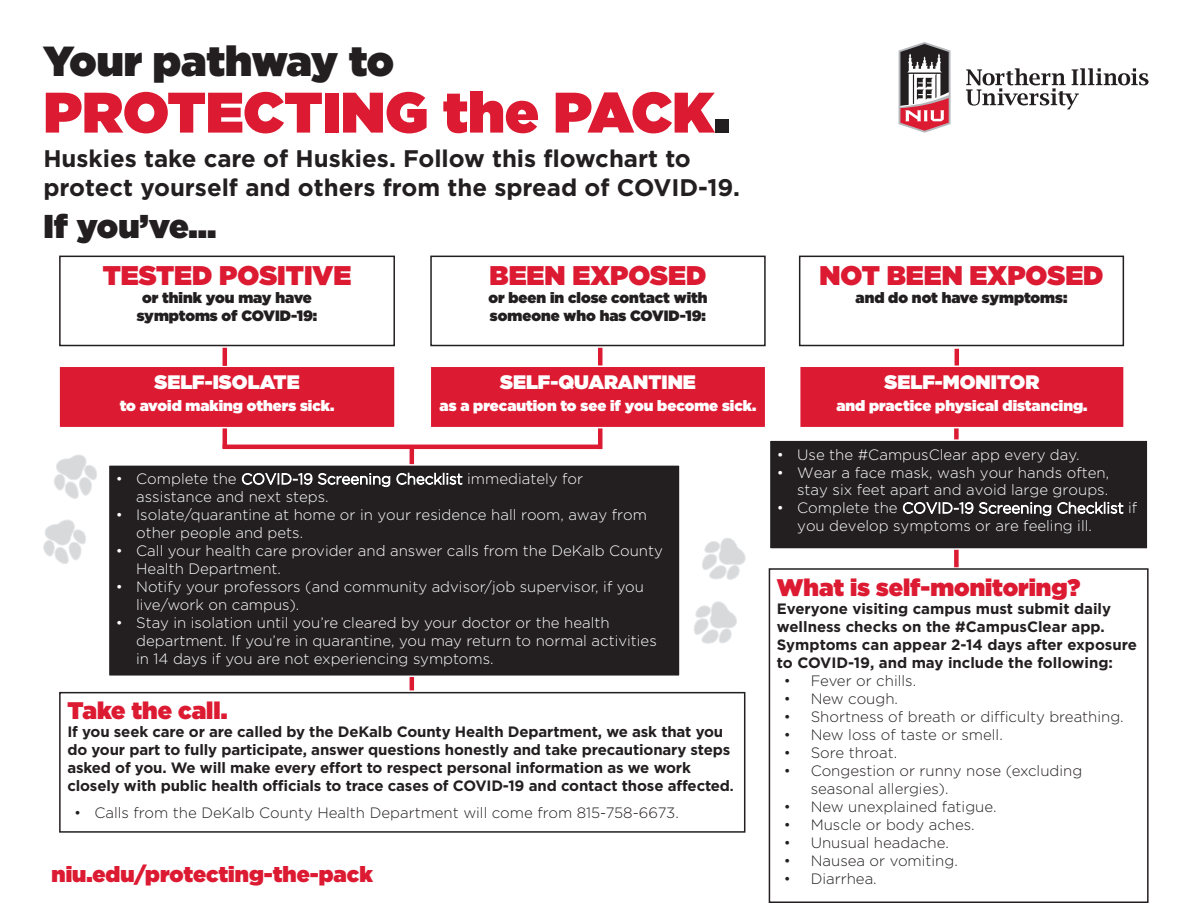
<style>
.page{position:relative;width:1188px;height:918px;background:#fff}
.page>*{position:absolute;margin:0;border:0;box-sizing:border-box;transform-origin:0 0}
.t1{font:900 57px "Gotham";color:#dc1a32}
.t2{font:900 42px "Gotham";letter-spacing:-.01em;color:#231f20}
.t3{font:900 33px "Gotham";letter-spacing:-.015em;color:#231f20}
.t4{font:900 27px "Gotham";color:#dc1a32}
.t5{font:700 24px/28.8px "Gotham";color:#231f20}
.t6{font:900 24px "Gotham";color:#dc1a32}
.t7{font:900 21.9px "Gotham";color:#dc1a32}
.t8{font:900 19.5px "Gotham";color:#fff}
.t9{font:300 15px/18px "Gotham";color:#fff}
.t10{font:700 15px/18px "Gotham";letter-spacing:-.01em;color:#231f20}
.t11{font:300 15px/18px "Gotham";color:#231f20}
.t12{font:900 15px/18px "Gotham";color:#231f20;text-align:center}
.t13{font:900 15px "Gotham";color:#fff}
.s1{color:#231f20}
.s2{font-size:13.5px}
</style>
<div class="page">
<svg style="left:54px;top:454px;width:43px;height:45px"></svg>
<div style="left:59px;top:256px;width:336px;height:90px;border:2px solid #231f20"></div>
<div style="left:430px;top:256px;width:336px;height:90px;border:2px solid #231f20"></div>
<div style="left:799px;top:256px;width:325px;height:90px;border:2px solid #231f20"></div>
<div style="left:59px;top:366px;width:336px;height:62px;background:#dc1a32"></div>
<div style="left:58px;top:366px;width:338px;height:62px;border:2px solid #fff"></div>
<div style="left:108px;top:465px;width:572px;height:211px;background:#231f20"></div>
<div style="left:108px;top:464px;width:573px;height:213px;border:2px solid #fff"></div>
<div style="left:769px;top:568px;width:380px;height:335px;border:2px solid #231f20"></div>
<hr style="left:410px;top:445px;width:4px;height:19px;background:#dc1a32">
<hr style="left:598px;top:428px;width:4px;height:21px;background:#dc1a32">
<hr style="left:223px;top:428px;width:4px;height:20px;background:#dc1a32">
<hr style="left:223px;top:445px;width:378px;height:4px;background:#dc1a32">
<hr style="left:223px;top:348px;width:4px;height:18px;background:#dc1a32">
<hr style="left:598px;top:348px;width:4px;height:18px;background:#dc1a32">
<hr style="left:955px;top:349px;width:4px;height:17px;background:#dc1a32">
<div style="left:430px;top:366px;width:336px;height:62px;background:#dc1a32"></div>
<div style="left:430px;top:366px;width:336px;height:62px;border:2px solid #fff"></div>
<div style="left:59px;top:692px;width:686px;height:141px;border:2px solid #231f20"></div>
<div style="left:800px;top:366px;width:324px;height:62px;background:#dc1a32"></div>
<div style="left:799px;top:366px;width:326px;height:62px;border:2px solid #fff"></div>
<div style="left:769px;top:440px;width:379px;height:109px;background:#231f20"></div>
<div style="left:769px;top:439px;width:380px;height:111px;border:2px solid #fff"></div>
<div style="left:954px;top:428px;width:5px;height:11px;background:#dc1a32"></div>
<div style="left:954px;top:550px;width:5px;height:17px;background:#dc1a32"></div>
<hr style="left:410px;top:677px;width:4px;height:13px;background:#dc1a32">
<svg style="left:899px;top:42px;width:52px;height:91px"></svg>
<svg style="left:966px;top:68px;width:183px;height:41px"></svg>
<svg style="left:43px;top:519px;width:43px;height:45px"></svg>
<svg style="left:702px;top:538px;width:44px;height:42px"></svg>
<svg style="left:694px;top:601px;width:43px;height:43px"></svg>
<p class="t2" style="left:44px;top:31px;width:352px">Your pathway to</p>
<p class="t1" style="left:44px;top:72px;width:688px">PROTECTING the PACK<span class="s1">.</span></p>
<p class="t5" style="left:43px;top:144px;width:698px">Huskies take care of Huskies. Follow this flowchart to protect yourself and others from the spread of COVID-19.</p>
<p class="t3" style="left:44px;top:203px;width:175px">If you’ve...</p>
<p class="t4" style="left:103px;top:257px;width:250px">TESTED POSITIVE</p>
<p class="t12" style="left:137px;top:289px;width:182px">or think you may have symptoms of COVID-19:</p>
<p class="t4" style="left:490px;top:257px;width:218px">BEEN EXPOSED</p>
<p class="t12" style="left:488px;top:289px;width:221px;text-align:left">or been in close contact with someone who has COVID-19:</p>
<p class="t4" style="left:819px;top:257px;width:286px">NOT BEEN EXPOSED</p>
<p class="t12" style="left:856px;top:289px;width:213px">and do not have symptoms:</p>
<p class="t8" style="left:154px;top:368px;width:147px">SELF-ISOLATE</p>
<p class="t13" style="left:120px;top:395px;width:216px">to avoid making others sick.</p>
<p class="t8" style="left:884px;top:368px;width:156px">SELF-MONITOR</p>
<p class="t13" style="left:836px;top:395px;width:253px">and practice physical distancing.</p>
<p class="t9" style="left:777px;top:445px;width:304px">• Use the #CampusClear app every day.</p>
<p class="t9" style="left:777px;top:463px;width:334px;line-height:17.5px;text-align:right">• Wear a face mask, wash your hands often, stay six feet apart and avoid large groups.</p>
<p class="t9" style="left:797px;top:499px;width:342px;line-height:17.5px;text-indent:-20px">• Complete the COVID-19 Screening Checklist if you develop symptoms or are feeling ill.</p>
<p class="t8" style="left:500px;top:368px;width:197px">SELF-QUARANTINE</p>
<p class="t13" style="left:440px;top:395px;width:318px">as a precaution to see if you become sick.</p>
<p class="t9" style="left:136px;top:469px;width:449px;text-indent:-20px">• Complete the COVID-19 Screening Checklist immediately for assistance and next steps.</p>
<p class="t9" style="left:136px;top:506px;width:512px;line-height:17.4px;text-indent:-20px">• Isolate/quarantine at home or in your residence hall room, away from other people and pets.</p>
<p class="t9" style="left:136px;top:542px;width:528px;text-indent:-20px">• Call your health care provider and answer calls from the DeKalb County<br>Health Department.</p>
<p class="t9" style="left:136px;top:578px;width:509px;text-indent:-20px">• Notify your professors (and community advisor/job supervisor, if you live/work on campus).</p>
<p class="t9" style="left:136px;top:614px;width:522px;text-indent:-20px">• Stay in isolation until you’re cleared by your doctor or the health department. If you’re in quarantine, you may return to normal activities in 14 days if you are not experiencing symptoms.</p>
<p class="t6" style="left:777px;top:570px;width:305px">What is self-monitoring?</p>
<p class="t10" style="left:777px;top:599px;width:362px">Everyone visiting campus must submit daily wellness checks on the #CampusClear app.<br>Symptoms can appear 2-14 days after exposure to COVID-19, and may include the following:</p>
<p class="t11" style="left:784px;top:671px;width:134px">• Fever or chills.</p>
<p class="t11" style="left:784px;top:689px;width:116px">• New cough.</p>
<p class="t11" style="left:784px;top:707px;width:342px">• Shortness of breath or difficulty breathing.</p>
<p class="t11" style="left:784px;top:725px;width:221px">• New loss of taste or smell.</p>
<p class="t11" style="left:784px;top:743px;width:115px">• Sore throat.</p>
<p class="t11" style="left:811px;top:761px;width:273px;text-indent:-27px">• Congestion or runny nose (excluding seasonal allergies).</p>
<p class="t11" style="left:784px;top:797px;width:214px">• New unexplained fatigue.</p>
<p class="t11" style="left:784px;top:815px;width:193px">• Muscle or body aches.</p>
<p class="t11" style="left:784px;top:833px;width:167px">• Unusual headache.</p>
<p class="t11" style="left:784px;top:851px;width:176px">• Nausea or vomiting.</p>
<p class="t6" style="left:67px;top:694px;width:162px">Take the call.</p>
<p class="t10" style="left:67px;top:723px;width:668px">If you seek care or are called by the DeKalb County Health Department, we ask that you do your part to fully participate, answer questions honestly and take precautionary steps asked of you. We will make every effort to respect personal information as we work closely with public health officials to trace cases of COVID-19 and contact those affected<span class="s2">.</span></p>
<p class="t11" style="left:74px;top:804px;width:606px">• Calls from the DeKalb County Health Department will come from 815-758-6673.</p>
<p class="t7" style="left:52px;top:858px;width:323px">niu.edu/protecting-the-pack</p>
<p class="t11" style="left:784px;top:869px;width:95px">• Diarrhea.</p>
</div>
